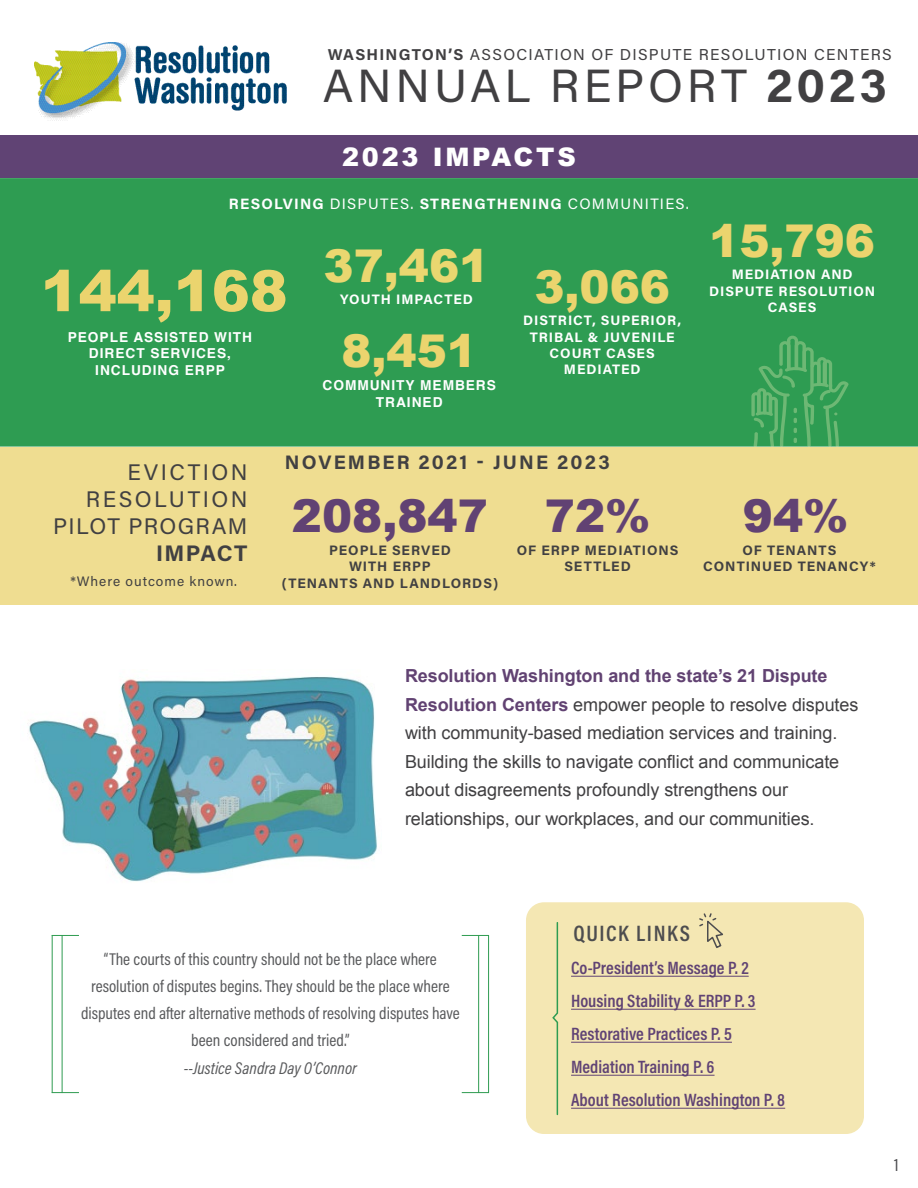
<style>
.page{position:relative;width:918px;height:1188px;background:#fff}
.page>*{position:absolute;margin:0;border:0;box-sizing:border-box;transform-origin:0 0}
.t1{font:900 57px "Arial";color:#ebd46e}
.t2{font:46.5px "Acumin Pro";letter-spacing:.08em;color:#414042}
.t3{font:900 45.15px "Arial";color:#ebd46e}
.t4{font:900 45.15px "Arial";color:#614273}
.t5{font:900 45.15px "Arial";color:#ead770}
.t6{font:900 25.5px "Arial";letter-spacing:.11em;color:#fff}
.t7{font:22.5px/27px "Acumin Pro";letter-spacing:.11em;color:#414042;text-align:right}
.t8{font:600 22.5px "Acumin Pro Cond";letter-spacing:.07em;color:#4d4d4f}
.t9{font:700 22.5px "Acumin Pro";letter-spacing:.06em;color:#414042}
.t10{font:700 19.5px "Acumin Pro";letter-spacing:.11em;color:#414042}
.t11{font:18px/28.5px "Arial";letter-spacing:-.005em;color:#414042}
.t12{font:600 18px/33px "Acumin Pro Cond";color:#604374}
.t13{font:600 18px/33px "Acumin Pro Cond";color:#604375}
.t14{font:18px "Acumin Pro Cond";color:#4a4a4d}
.t15{font:17.1px/27.3px "Acumin Pro Cond";color:#58595b;text-align:center}
.t16{font:italic 17.1px "Acumin Pro Cond";color:#58595b}
.t17{font:15.75px "Acumin Pro";letter-spacing:.08em;color:#414042}
.t18{font:700 15px "Acumin Pro";letter-spacing:.08em;color:#fff}
.t19{font:700 13.65px/16.5px "Acumin Pro";letter-spacing:.07em;color:#fff;text-align:center}
.t20{font:700 13.65px/16.5px "Acumin Pro";letter-spacing:.07em;color:#414042;text-align:center}
.t21{font:700 13.65px/16.5px "Helvetica";letter-spacing:.07em;color:#fff;text-align:center}
.t22{font:13.65px "Acumin Pro";letter-spacing:.07em;color:#414042}
.s1{font-weight:700}
.s2{font-weight:400}
.s3{font-weight:700;color:#614272}
</style>
<div class="page">
<div style="left:0;top:178px;width:918px;height:269px;background:#2e9c52"></div>
<svg style="left:751px;top:336px;width:98px;height:111px;background:#3fa35b"></svg>
<img style="left:34px;top:43px;width:252px;height:78px">
<img style="left:29px;top:676px;width:348px;height:206px">
<div style="left:0;top:447px;width:918px;height:158px;background:#efdd91"></div>
<div style="left:0;top:136px;width:918px;height:42px;background:#604374"></div>
<div style="left:526px;top:902px;width:338px;height:232px;background:#f4e7b3;border-radius:18px"></div>
<hr style="left:571px;top:976px;width:178px;height:1px;background:#604374">
<hr style="left:571px;top:1009px;width:185px;height:1px;background:#604374">
<hr style="left:571px;top:1042px;width:161px;height:1px;background:#604375">
<hr style="left:571px;top:1075px;width:144px;height:1px;background:#604375">
<hr style="left:571px;top:1108px;width:214px;height:1px;background:#604374">
<svg style="left:552px;top:922px;width:7px;height:194px"></svg>
<svg style="left:699px;top:913px;width:24px;height:35px"></svg>
<svg style="left:53px;top:935px;width:26px;height:1px"></svg>
<svg style="left:53px;top:1092px;width:26px;height:1px"></svg>
<hr style="left:52px;top:935px;width:1px;height:158px;background:#2f9c51">
<hr style="left:62px;top:935px;width:1px;height:158px;background:#2f9c51">
<svg style="left:462px;top:935px;width:26px;height:1px"></svg>
<svg style="left:462px;top:1092px;width:26px;height:1px"></svg>
<hr style="left:488px;top:935px;width:1px;height:158px;background:#2f9c51">
<hr style="left:478px;top:935px;width:1px;height:158px;background:#2f9c51">
<p class="t17" style="left:328px;top:43px;width:565px"><span class="s1">WASHINGTON’S</span> ASSOCIATION OF DISPUTE RESOLUTION CENTERS</p>
<h2 class="t2" style="left:323px;top:53px;width:566px">ANNUAL REPORT <span class="s1">2023</span></h2>
<h3 class="t6" style="left:342px;top:138px;width:235px">2023 IMPACTS</h3>
<p class="t18" style="left:229px;top:193px;width:462px">RESOLVING <span class="s2">DISPUTES.</span> STRENGTHENING <span class="s2">COMMUNITIES.</span></p>
<h3 class="t5" style="left:324px;top:233px;width:167px">37,461</h3>
<p class="t19" style="left:340px;top:291px;width:134px">YOUTH IMPACTED</p>
<h1 class="t1" style="left:41px;top:249px;width:249px">144,168</h1>
<p class="t21" style="left:68px;top:330px;width:186px">PEOPLE ASSISTED WITH<br>DIRECT SERVICES,<br>INCLUDING ERPP</p>
<h3 class="t3" style="left:341px;top:319px;width:137px">8,451</h3>
<p class="t21" style="left:323px;top:379px;width:175px">COMMUNITY MEMBERS<br>TRAINED</p>
<h3 class="t3" style="left:534px;top:254px;width:137px">3,066</h3>
<p class="t19" style="left:523px;top:312px;width:160px">DISTRICT, SUPERIOR,<br>TRIBAL &amp; JUVENILE<br>COURT CASES<br>MEDIATED</p>
<h3 class="t3" style="left:709px;top:208px;width:167px">15,796</h3>
<p class="t19" style="left:709px;top:265px;width:168px">MEDIATION AND<br>DISPUTE RESOLUTION<br>CASES</p>
<p class="t7" style="left:53px;top:457px;width:196px">EVICTION<br>RESOLUTION<br>PILOT PROGRAM</p>
<p class="t9" style="left:156px;top:537px;width:93px">IMPACT</p>
<p class="t22" style="left:70px;top:572px;width:168px">*Where outcome known.</p>
<p class="t10" style="left:285px;top:448px;width:326px">NOVEMBER 2021 - JUNE 2023</p>
<h3 class="t4" style="left:292px;top:483px;width:197px">208,847</h3>
<p class="t20" style="left:282px;top:541px;width:218px">PEOPLE SERVED<br>WITH ERPP<br>(TENANTS AND LANDLORDS)</p>
<h3 class="t4" style="left:545px;top:483px;width:107px">72%</h3>
<p class="t20" style="left:564px;top:558px;width:68px">SETTLED</p>
<p class="t20" style="left:517px;top:541px;width:163px">OF ERPP MEDIATIONS</p>
<h3 class="t4" style="left:743px;top:483px;width:107px">94%</h3>
<p class="t20" style="left:703px;top:558px;width:174px">CONTINUED TENANCY*</p>
<p class="t20" style="left:742px;top:541px;width:96px">OF TENANTS</p>
<p class="t11" style="left:405px;top:662px;width:455px"><span class="s3">Resolution Washington and the state’s 21 Dispute Resolution Centers</span> empower people to resolve disputes with community-based mediation services and training.<br>Building the skills to navigate conflict and communicate about disagreements profoundly strengthens our relationships, our workplaces, and our communities.</p>
<p class="t15" style="left:81px;top:945px;width:380px">“The courts of this country should not be the place where resolution of disputes begins. They should be the place where disputes end after alternative methods of resolving disputes have been considered and tried.”</p>
<p class="t16" style="left:184px;top:1057px;width:174px">--Justice Sandra Day O’Connor</p>
<p class="t8" style="left:574px;top:918px;width:118px">QUICK LINKS</p>
<p class="t12" style="left:571px;top:951px;width:186px">Co-President’s Message P. 2<br>Housing Stability &amp; ERPP P. 3</p>
<p class="t13" style="left:571px;top:1017px;width:162px">Restorative Practices P. 5<br>Mediation Training P. 6</p>
<p class="t12" style="left:571px;top:1083px;width:216px">About Resolution Washington P. 8</p>
<p class="t14" style="left:894px;top:1153px;width:6px">1</p>
</div>
